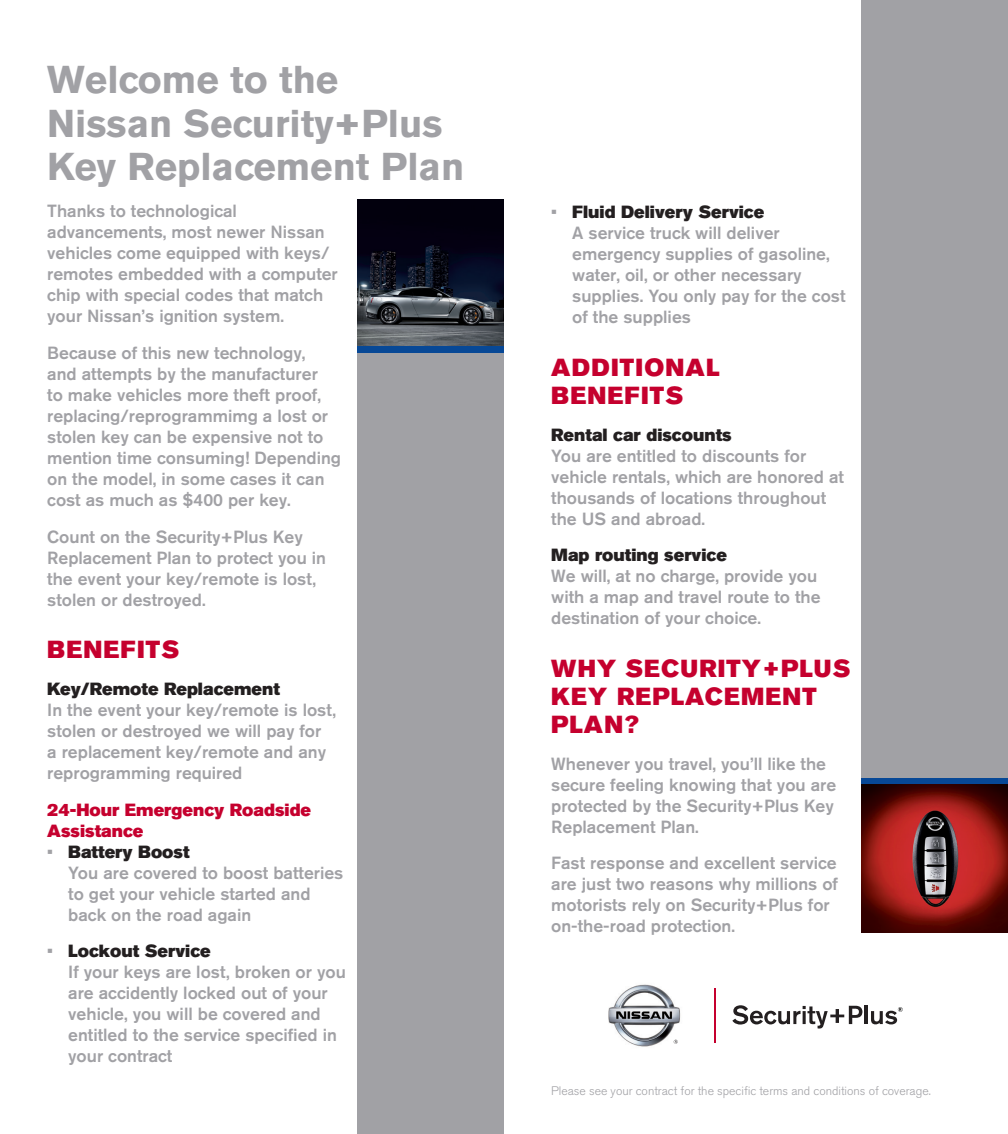
<style>
.page{position:relative;width:1008px;height:1134px;background:#fff}
.page>*{position:absolute;margin:0;border:0;box-sizing:border-box;transform-origin:0 0}
.t1{font:700 38.5px/43.8px "Nissan AG";color:#a1a1a5}
.t2{font:24.5px/28px "Nissan AG Super";letter-spacing:.05em;color:#c5002e}
.t3{font:500 17.5px/21px "Nissan AG";color:#a1a1a5}
.t4{font:17.5px/21px "Nissan AG Super";color:#c5002e}
.t5{font:300 12.25px "Nissan AG";color:#a1a1a5}
.s1{font-family:"Nissan AG Super";font-weight:400;color:#231f20}
</style>
<div class="page">
<div style="left:357px;top:350px;width:147px;height:784px;background:#a1a1a5"></div>
<div style="left:861px;top:0;width:147px;height:784px;background:#a1a1a5"></div>
<img style="left:357px;top:199px;width:147px;height:147px">
<div style="left:357px;top:346px;width:147px;height:7px;background:#074896"></div>
<div style="left:861px;top:778px;width:147px;height:7px;background:#074896"></div>
<img style="left:861px;top:784px;width:147px;height:148px">
<svg style="left:732px;top:1005px;width:130px;height:24px"></svg>
<hr style="left:865px;top:1006px;width:3px;height:18px;background:#231f20">
<hr style="left:714px;top:988px;width:2px;height:54px;background:#c5002e">
<svg style="left:871px;top:1007px;width:32px;height:17px"></svg>
<img style="left:609px;top:984px;width:72px;height:63px">
<svg style="left:674px;top:1040px;width:4px;height:4px"></svg>
<p class="t1" style="left:47px;top:57px;width:419px">Welcome to the<br>Nissan Security+Plus<br>Key Replacement Plan</p>
<p class="t3" style="left:47px;top:200px;width:292px">Thanks to technological advancements, most newer Nissan vehicles come equipped with keys/ remotes embedded with a computer chip with special codes that match your Nissan’s ignition system.</p>
<p class="t3" style="left:47px;top:342px;width:295px">Because of this new technology,<br>and attempts by the manufacturer<br>to make vehicles more theft proof, replacing/reprogrammimg a lost or stolen key can be expensive not to mention time consuming! Depending on the model, in some cases it can cost as much as $400 per key.</p>
<p class="t3" style="left:47px;top:526px;width:280px">Count on the Security+Plus Key<br>Replacement Plan to protect you in the event your key/remote is lost, stolen or destroyed.</p>
<p class="t2" style="left:47px;top:636px;width:134px">BENEFITS</p>
<p class="t3" style="left:47px;top:678px;width:290px"><span class="s1">Key/Remote Replacement<br></span>In the event your key/remote is lost, stolen or destroyed we will pay for<br>a replacement key/remote and any reprogramming required</p>
<p class="t4" style="left:47px;top:799px;width:265px">24-Hour Emergency Roadside<br>Assistance</p>
<p class="t3" style="left:68px;top:841px;width:277px;text-indent:-21px">• <span class="s1">Battery Boost<br></span>You are covered to boost batteries to get your vehicle started and back on the road again</p>
<p class="t3" style="left:68px;top:940px;width:279px;text-indent:-21px">• <span class="s1">Lockout Service<br></span>If your keys are lost, broken or you are accidently locked out of your vehicle, you will be covered and entitled to the service specified in your contract</p>
<p class="t3" style="left:572px;top:201px;width:275px;text-indent:-21px">• <span class="s1">Fluid Delivery Service<br></span>A service truck will deliver emergency supplies of gasoline, water, oil, or other necessary supplies. You only pay for the cost of the supplies</p>
<p class="t2" style="left:551px;top:353px;width:170px">ADDITIONAL<br>BENEFITS</p>
<p class="t3" style="left:551px;top:424px;width:294px"><span class="s1">Rental car discounts<br></span>You are entitled to discounts for vehicle rentals, which are honored at thousands of locations throughout the US and abroad.</p>
<p class="t3" style="left:551px;top:544px;width:271px"><span class="s1">Map routing service<br></span>We will, at no charge, provide you with a map and travel route to the destination of your choice.</p>
<p class="t2" style="left:551px;top:654px;width:301px">WHY SECURITY+PLUS<br>KEY REPLACEMENT<br>PLAN?</p>
<p class="t3" style="left:551px;top:753px;width:287px">Whenever you travel, you’ll like the secure feeling knowing that you are protected by the Security+Plus Key<br>Replacement Plan.</p>
<p class="t3" style="left:551px;top:852px;width:288px">Fast response and excellent service are just two reasons why millions of motorists rely on Security+Plus for on-the-road protection.</p>
<p class="t5" style="left:551px;top:1084px;width:381px">Please see your contract for the specific terms and conditions of coverage.</p>
</div>
